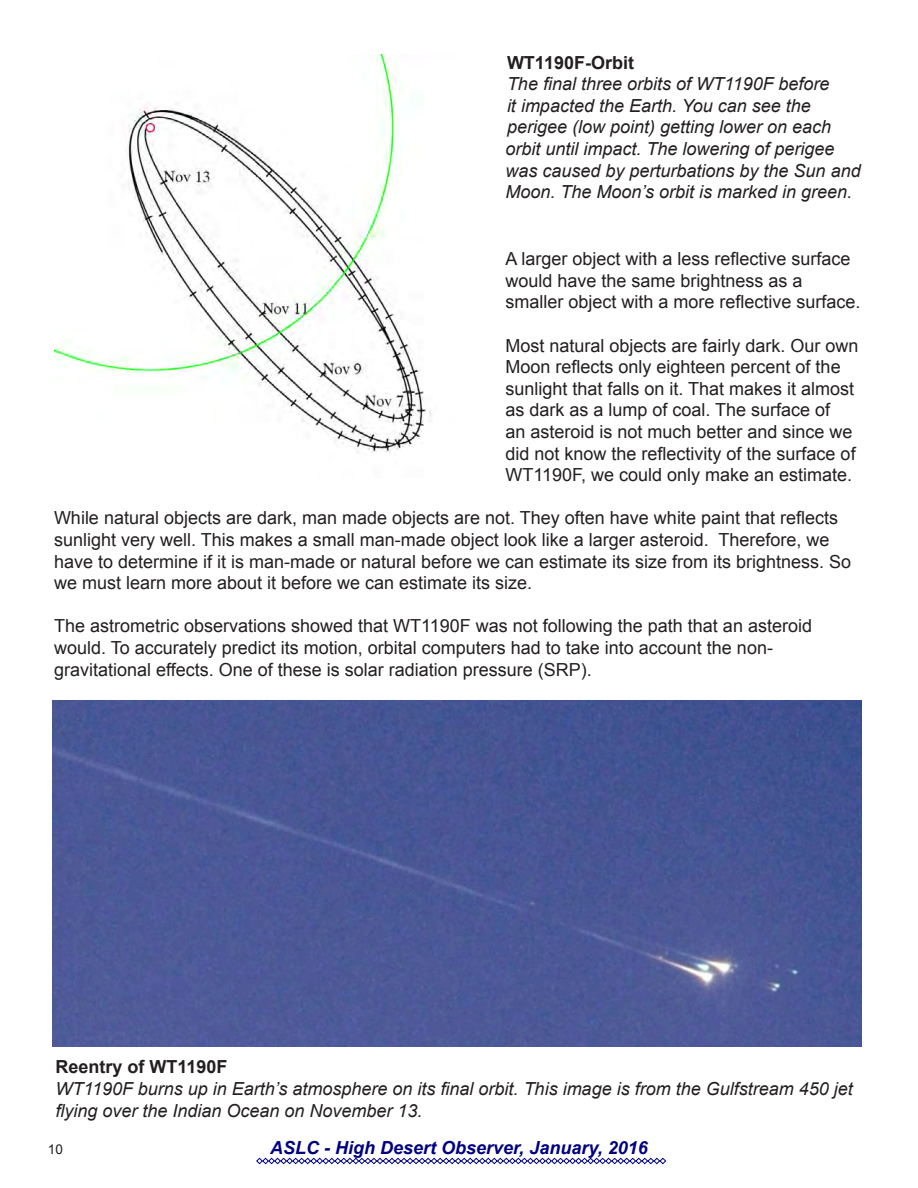
<style>
.page{position:relative;width:918px;height:1188px;background:#fff}
.page>*{position:absolute;margin:0;border:0;box-sizing:border-box;transform-origin:0 0}
.t1{font:18px/21.6px "Arial";color:#231f20}
.t2{font:italic 18px/21.6px "Arial";color:#231f20}
.t3{font:italic 700 18px "Arial";color:#000080}
.t4{font:700 18px "Arial";color:#231f20}
.t5{font:13.5px "Arial";color:#231f20}
</style>
<div class="page">
<svg style="left:256px;top:1158px;width:410px;height:6px"></svg>
<img style="left:55px;top:54px;width:377px;height:399px">
<img style="left:52px;top:701px;width:810px;height:345px">
<p class="t4" style="left:507px;top:50px;width:129px">WT1190F-Orbit</p>
<p class="t2" style="left:506px;top:73px;width:357px">The final three orbits of WT1190F before<br>it impacted the Earth. You can see the perigee (low point) getting lower on each orbit until impact. The lowering of perigee was caused by perturbations by the Sun and Moon. The Moon’s orbit is marked in green.</p>
<p class="t1" style="left:506px;top:248px;width:357px">A larger object with a less reflective surface would have the same brightness as a smaller object with a more reflective surface.</p>
<p class="t1" style="left:506px;top:335px;width:355px">Most natural objects are fairly dark. Our own Moon reflects only eighteen percent of the sunlight that falls on it. That makes it almost as dark as a lump of coal. The surface of<br>an asteroid is not much better and since we did not know the reflectivity of the surface of WT1190F, we could only make an estimate.</p>
<p class="t1" style="left:54px;top:508px;width:799px">While natural objects are dark, man made objects are not. They often have white paint that reflects sunlight very well. This makes a small man-made object look like a larger asteroid. Therefore, we have to determine if it is man-made or natural before we can estimate its size from its brightness. So we must learn more about it before we can estimate its size.</p>
<p class="t1" style="left:54px;top:616px;width:760px">The astrometric observations showed that WT1190F was not following the path that an asteroid would. To accurately predict its motion, orbital computers had to take into account the non&shy;gravitational effects. One of these is solar radiation pressure (SRP).</p>
<p class="t4" style="left:55px;top:1055px;width:174px">Reentry of WT1190F</p>
<p class="t2" style="left:55px;top:1078px;width:799px">WT1190F burns up in Earth’s atmosphere on its final orbit. This image is from the Gulfstream 450 jet flying over the Indian Ocean on November 13.</p>
<p class="t5" style="left:48px;top:1140px;width:17px">10</p>
<p class="t3" style="left:270px;top:1136px;width:379px">ASLC - High Desert Observer, January, 2016</p>
</div>
